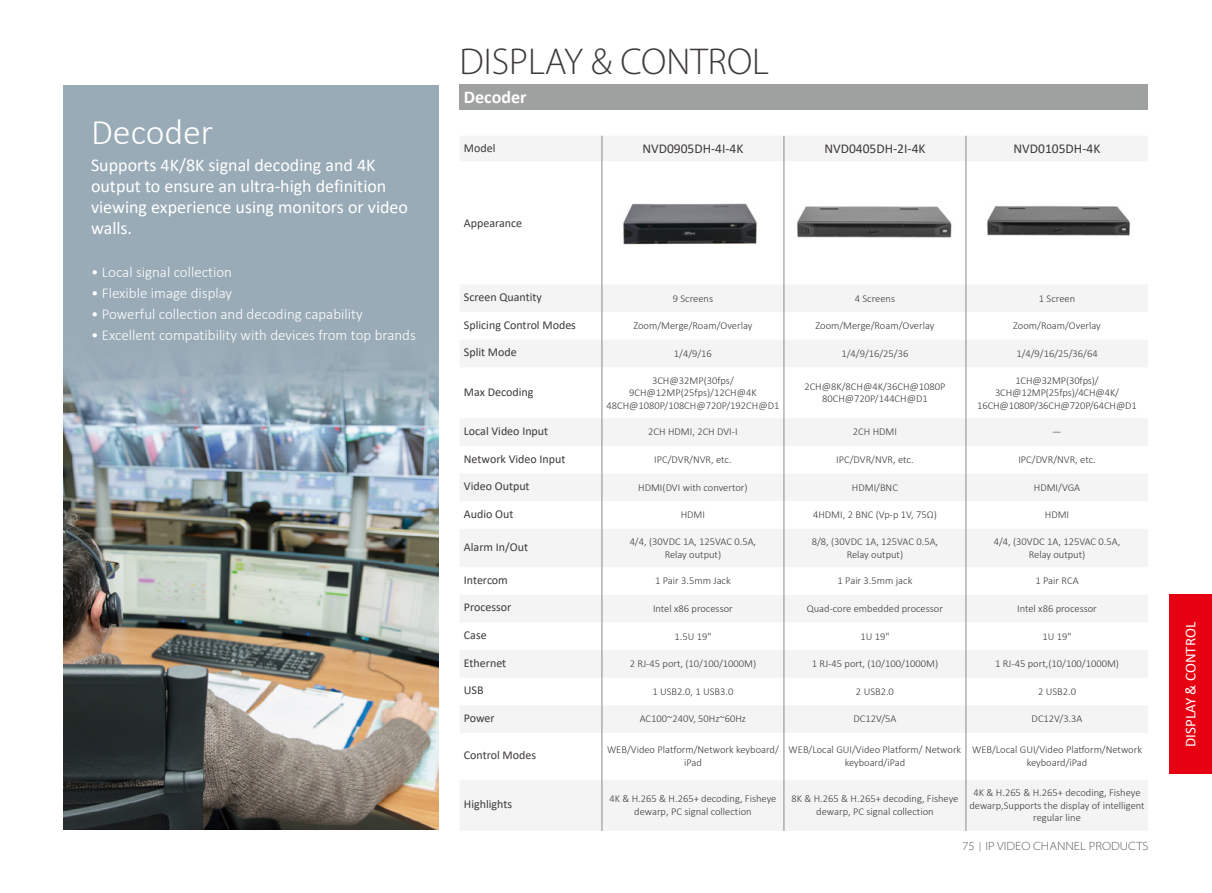
<style>
.page{position:relative;width:1212px;height:893px;background:#fff}
.page>*{position:absolute;margin:0;border:0;box-sizing:border-box;transform-origin:0 0}
.t1{font:300 37.5px "Myriad Pro";color:#3e3a39}
.t2{font:300 36px "Calibri";color:#fff}
.t3{font:18px/21px "Calibri";color:#fff}
.t4{font:700 18px "Calibri";color:#fff}
.t5{font:300 15px "Calibri";color:#fff}
.t6{font:15px "Calibri";color:#fff}
.t7{font:13.5px "Calibri";color:#3e3a39}
.t8{font:12px "Calibri";color:#3e3a39}
.t9{font:300 semi-expanded 12px "Myriad Pro";color:#595757}
.t10{font:300 10.5px/12.6px "Calibri";color:#3e3a39;text-align:center}
.s1{font-size:9px;color:#3e3a39}
</style>
<div class="page">
<div style="left:460px;top:85px;width:688px;height:25px;background:#9fa0a0"></div>
<svg style="left:460px;top:136px;width:688px;height:695px"></svg>
<svg style="left:602px;top:136px;width:1px;height:25px"></svg>
<svg style="left:784px;top:136px;width:1px;height:25px"></svg>
<hr style="left:602px;top:161px;width:1px;height:123px;background:#898989">
<hr style="left:784px;top:161px;width:1px;height:123px;background:#898989">
<svg style="left:966px;top:136px;width:1px;height:25px"></svg>
<hr style="left:966px;top:161px;width:1px;height:123px;background:#898989">
<hr style="left:602px;top:367px;width:1px;height:51px;background:#898989">
<hr style="left:784px;top:367px;width:1px;height:51px;background:#898989">
<hr style="left:966px;top:367px;width:1px;height:51px;background:#898989">
<svg style="left:602px;top:284px;width:1px;height:83px"></svg>
<svg style="left:784px;top:284px;width:1px;height:83px"></svg>
<svg style="left:966px;top:284px;width:1px;height:83px"></svg>
<svg style="left:602px;top:418px;width:1px;height:111px"></svg>
<svg style="left:784px;top:418px;width:1px;height:111px"></svg>
<svg style="left:966px;top:418px;width:1px;height:111px"></svg>
<hr style="left:602px;top:529px;width:1px;height:38px;background:#898989">
<hr style="left:784px;top:529px;width:1px;height:38px;background:#898989">
<hr style="left:966px;top:529px;width:1px;height:38px;background:#898989">
<svg style="left:460px;top:567px;width:688px;height:166px"></svg>
<hr style="left:602px;top:733px;width:1px;height:47px;background:#898989">
<hr style="left:784px;top:733px;width:1px;height:47px;background:#898989">
<hr style="left:966px;top:733px;width:1px;height:47px;background:#898989">
<hr style="left:602px;top:780px;width:1px;height:51px;background:#898989">
<hr style="left:784px;top:780px;width:1px;height:51px;background:#898989">
<hr style="left:966px;top:780px;width:1px;height:51px;background:#898989">
<img style="left:793px;top:202px;width:162px;height:43px">
<img style="left:64px;top:85px;width:374px;height:744px">
<img style="left:617px;top:199px;width:146px;height:50px">
<img style="left:984px;top:201px;width:150px;height:42px">
<div style="left:1169px;top:595px;width:43px;height:179px;background:#e60012"></div>
<h2 class="t2" style="left:91px;top:109px;width:124px">Decoder</h2>
<h3 class="t3" style="left:91px;top:154px;width:318px">Supports 4K/8K signal decoding and 4K output to ensure an ultra-high definition viewing experience using monitors or video walls.</h3>
<h3 class="t5" style="left:91px;top:262px;width:142px">• Local signal collection</h3>
<h3 class="t5" style="left:91px;top:283px;width:143px">• Flexible image display</h3>
<h3 class="t5" style="left:91px;top:304px;width:273px">• Powerful collection and decoding capability</h3>
<h3 class="t5" style="left:91px;top:325px;width:326px">• Excellent compatibility with devices from top brands</h3>
<h1 class="t1" style="left:460px;top:39px;width:311px">DISPLAY &amp; CONTROL</h1>
<h3 class="t4" style="left:464px;top:84px;width:64px">Decoder</h3>
<p class="t8" style="left:464px;top:140px;width:33px">Model</p>
<p class="t7" style="left:642px;top:139px;width:103px">NVD0905DH-4I-4K</p>
<p class="t7" style="left:824px;top:139px;width:103px">NVD0405DH-2I-4K</p>
<p class="t7" style="left:1013px;top:139px;width:88px">NVD0105DH-4K</p>
<p class="t8" style="left:464px;top:214px;width:60px">Appearance</p>
<p class="t8" style="left:464px;top:289px;width:80px">Screen Quantity</p>
<p class="t10" style="left:673px;top:292px;width:42px">9 Screens</p>
<p class="t10" style="left:855px;top:292px;width:42px">4 Screens</p>
<p class="t10" style="left:1039px;top:292px;width:38px">1 Screen</p>
<p class="t8" style="left:464px;top:316px;width:114px">Splicing Control Modes</p>
<p class="t10" style="left:633px;top:319px;width:120px">Zoom/Merge/Roam/Overlay</p>
<p class="t10" style="left:815px;top:319px;width:120px">Zoom/Merge/Roam/Overlay</p>
<p class="t10" style="left:1013px;top:319px;width:89px">Zoom/Roam/Overlay</p>
<p class="t8" style="left:464px;top:344px;width:54px">Split Mode</p>
<p class="t10" style="left:674px;top:347px;width:40px">1/4/9/16</p>
<p class="t10" style="left:841px;top:347px;width:68px">1/4/9/16/25/36</p>
<p class="t10" style="left:1016px;top:347px;width:83px">1/4/9/16/25/36/64</p>
<p class="t8" style="left:464px;top:383px;width:71px">Max Decoding</p>
<p class="t10" style="left:606px;top:374px;width:175px">3CH@32MP(30fps/<br>9CH@12MP(25fps)/12CH@4K<br>48CH@1080P/108CH@720P/192CH@D1</p>
<p class="t10" style="left:804px;top:380px;width:143px">2CH@8K/8CH@4K/36CH@1080P<br>80CH@720P/144CH@D1</p>
<p class="t10" style="left:977px;top:374px;width:161px">1CH@32MP(30fps)/<br>3CH@12MP(25fps)/4CH@4K/<br>16CH@1080P/36CH@720P/64CH@D1</p>
<p class="t8" style="left:464px;top:423px;width:86px">Local Video Input</p>
<p class="t10" style="left:648px;top:426px;width:91px">2CH HDMI, 2CH DVI-I</p>
<p class="t10" style="left:853px;top:426px;width:46px">2CH HDMI</p>
<p class="t10" style="left:1052px;top:426px;width:11px">—</p>
<p class="t8" style="left:464px;top:450px;width:103px">Network Video Input</p>
<p class="t10" style="left:654px;top:453px;width:79px">IPC/DVR/NVR, etc.</p>
<p class="t10" style="left:836px;top:453px;width:79px">IPC/DVR/NVR, etc.</p>
<p class="t10" style="left:1018px;top:453px;width:79px">IPC/DVR/NVR, etc.</p>
<p class="t8" style="left:464px;top:478px;width:67px">Video Output</p>
<p class="t10" style="left:638px;top:481px;width:111px">HDMI(DVI with convertor)</p>
<p class="t10" style="left:852px;top:481px;width:48px">HDMI/BNC</p>
<p class="t10" style="left:1034px;top:481px;width:48px">HDMI/VGA</p>
<p class="t8" style="left:464px;top:505px;width:51px">Audio Out</p>
<p class="t10" style="left:681px;top:508px;width:26px">HDMI</p>
<p class="t10" style="left:813px;top:508px;width:125px">4HDMI, 2 BNC (Vp-p 1V, 75Ω)</p>
<p class="t10" style="left:1045px;top:508px;width:26px">HDMI</p>
<p class="t8" style="left:464px;top:538px;width:66px">Alarm In/Out</p>
<p class="t10" style="left:630px;top:535px;width:128px">4/4, (30VDC 1A, 125VAC 0.5A,<br>Relay output)</p>
<p class="t10" style="left:812px;top:535px;width:128px">8/8, (30VDC 1A, 125VAC 0.5A,<br>Relay output)</p>
<p class="t10" style="left:994px;top:535px;width:128px">4/4, (30VDC 1A, 125VAC 0.5A,<br>Relay output)</p>
<p class="t8" style="left:464px;top:571px;width:45px">Intercom</p>
<p class="t10" style="left:655px;top:574px;width:77px">1 Pair 3.5mm Jack</p>
<p class="t10" style="left:837px;top:574px;width:76px">1 Pair 3.5mm jack</p>
<p class="t10" style="left:1035px;top:574px;width:45px">1 Pair RCA</p>
<p class="t8" style="left:464px;top:599px;width:49px">Processor</p>
<p class="t10" style="left:653px;top:602px;width:81px">Intel x86 processor</p>
<p class="t10" style="left:807px;top:602px;width:138px">Quad-core embedded processor</p>
<p class="t10" style="left:1017px;top:602px;width:81px">Intel x86 processor</p>
<p class="t8" style="left:464px;top:627px;width:24px">Case</p>
<p class="t10" style="left:674px;top:630px;width:38px">1.5U 19"</p>
<p class="t10" style="left:860px;top:630px;width:31px">1U 19"</p>
<p class="t10" style="left:1042px;top:630px;width:31px">1U 19"</p>
<p class="t8" style="left:464px;top:654px;width:44px">Ethernet</p>
<p class="t10" style="left:630px;top:657px;width:128px">2 RJ-45 port, (10/100/1000M)</p>
<p class="t10" style="left:812px;top:657px;width:128px">1 RJ-45 port, (10/100/1000M)</p>
<p class="t10" style="left:995px;top:657px;width:126px">1 RJ-45 port,(10/100/1000M)</p>
<p class="t8" style="left:464px;top:682px;width:21px">USB</p>
<p class="t10" style="left:652px;top:685px;width:82px">1 USB2.0, 1 USB3.0</p>
<p class="t10" style="left:856px;top:685px;width:39px">2 USB2.0</p>
<p class="t10" style="left:1038px;top:685px;width:39px">2 USB2.0</p>
<p class="t8" style="left:464px;top:710px;width:32px">Power</p>
<p class="t10" style="left:640px;top:713px;width:108px">AC100~240V, 50Hz~60Hz</p>
<p class="t10" style="left:853px;top:713px;width:44px">DC12V/5A</p>
<p class="t10" style="left:1031px;top:713px;width:52px">DC12V/3.3A</p>
<p class="t8" style="left:464px;top:747px;width:74px">Control Modes</p>
<p class="t10" style="left:607px;top:743px;width:173px">WEB/Video Platform/Network keyboard/ iPad</p>
<p class="t10" style="left:789px;top:743px;width:174px">WEB/Local GUI/Video Platform/ Network keyboard/iPad</p>
<p class="t10" style="left:972px;top:743px;width:171px">WEB/Local GUI/Video Platform/Network keyboard/iPad</p>
<p class="t8" style="left:464px;top:796px;width:50px">Highlights</p>
<p class="t10" style="left:609px;top:792px;width:169px">4K &amp; H.265 &amp; H.265+ decoding, Fisheye dewarp, PC signal collection</p>
<p class="t10" style="left:791px;top:792px;width:169px">8K &amp; H.265 &amp; H.265+ decoding, Fisheye dewarp, PC signal collection</p>
<p class="t10" style="left:969px;top:786px;width:177px">4K &amp; H.265 &amp; H.265+ decoding, Fisheye dewarp,Supports the display of intelligent regular line</p>
<p class="t9" style="left:962px;top:839px;width:188px">75 <span class="s1">|</span> IP VIDEO CHANNEL PRODUCTS</p>
<h3 class="t6" style="left:1180px;top:747px;width:126px;rotate:-90deg">DISPLAY &amp; CONTROL</h3>
</div>
